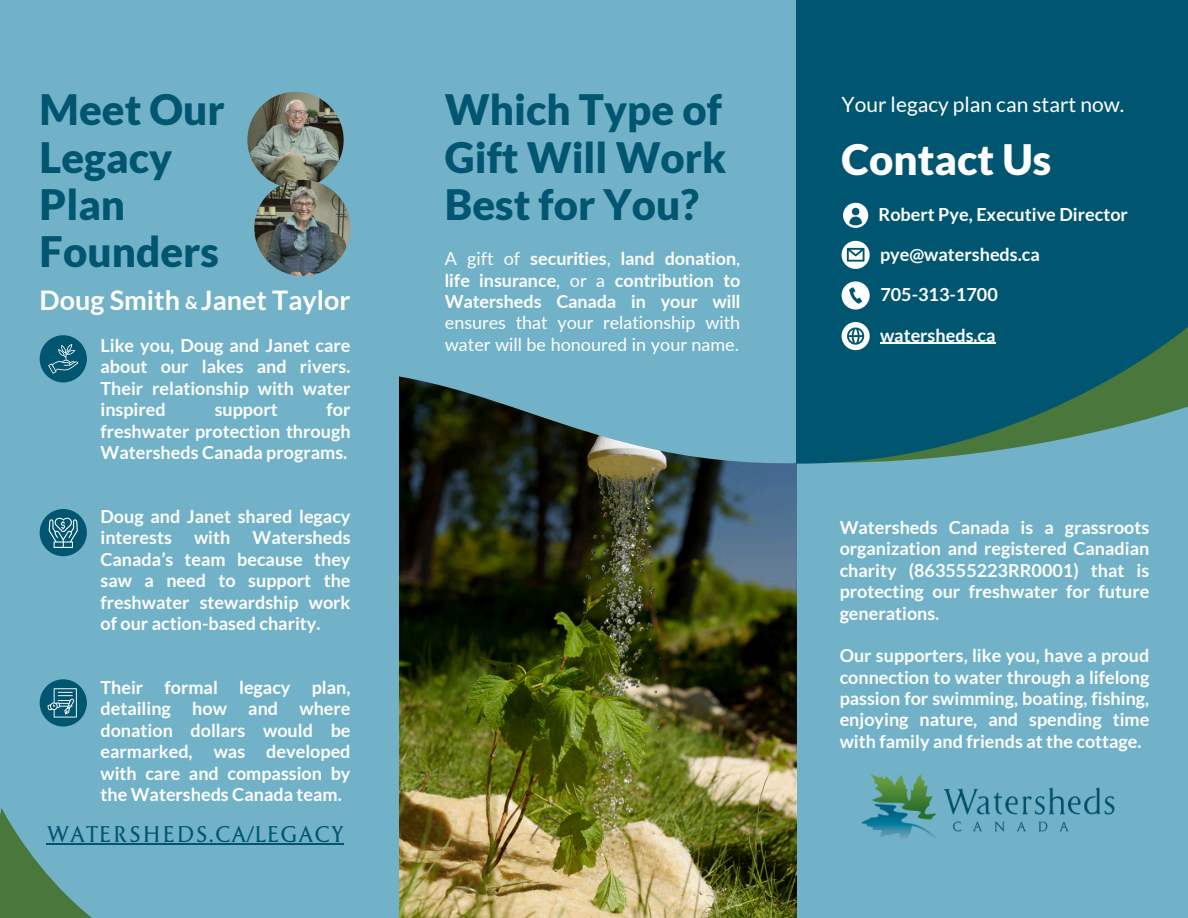
<style>
.page{position:relative;width:1188px;height:918px;background:#71b2c9}
.page>*{position:absolute;margin:0;border:0;box-sizing:border-box;transform-origin:0 0}
.t1{font:900 42px/47.2px "Lato";color:#005670;text-align:justify}
.t2{font:900 42px "Lato";color:#fff}
.t3{font:700 27px "Lato";color:#fff}
.t4{font:21px "Lato";color:#fff}
.t5{font:700 21px "Cyan";letter-spacing:.015em;color:#005670}
.t6{font:700 18px/21.3px "Lato";color:#fff;text-align:justify}
.s1{font-weight:400}
</style>
<div class="page">
<img style="left:399px;top:468px;width:398px;height:450px">
<div style="left:796px;top:0;width:392px;height:373px;background:#005670"></div>
<svg style="left:796px;top:292px;width:392px;height:176px;fill:#005670"></svg>
<svg style="left:399px;top:376px;width:397px;height:92px"></svg>
<svg style="left:0;top:808px;width:283px;height:110px"></svg>
<img style="left:861px;top:774px;width:254px;height:69px">
<svg style="left:842px;top:281px;width:28px;height:29px"></svg>
<svg style="left:842px;top:241px;width:28px;height:28px"></svg>
<svg style="left:842px;top:322px;width:28px;height:28px"></svg>
<hr style="left:880px;top:343px;width:116px;height:1px;background:#fff">
<svg style="left:843px;top:203px;width:25px;height:25px"></svg>
<hr style="left:46px;top:844px;width:298px;height:1px;background:#005670">
<img style="left:247px;top:92px;width:97px;height:96px;border-radius:50%">
<div style="left:40px;top:679px;width:47px;height:48px;background:#005670;border-radius:50%"></div>
<svg style="left:47px;top:688px;width:30px;height:30px"></svg>
<div style="left:40px;top:335px;width:47px;height:47px;background:#005670;border-radius:50%"></div>
<svg style="left:48px;top:344px;width:30px;height:30px"></svg>
<div style="left:40px;top:509px;width:47px;height:47px;background:#005670;border-radius:50%"></div>
<svg style="left:49px;top:517px;width:28px;height:31px"></svg>
<img style="left:254px;top:180px;width:96px;height:96px;border-radius:50%">
<h1 class="t1" style="left:40px;top:86px;width:187px;text-align:left">Meet Our<br>Legacy<br>Plan<br>Founders</h1>
<p class="t3" style="left:40px;top:283px;width:142px">Doug Smith</p>
<h5 class="t6" style="left:185px;top:291px;width:14px">&amp;</h5>
<p class="t3" style="left:201px;top:283px;width:151px">Janet Taylor</p>
<p class="t6" style="left:101px;top:334px;width:252px">Like you, Doug and Janet care about our lakes and rivers.<br>Their relationship with water inspired</p>
<p class="t6" style="left:101px;top:399px;width:252px;text-indent:226px">for freshwater protection through Watersheds Canada programs.</p>
<p class="t6" style="left:215px;top:399px;width:65px">support</p>
<h5 class="t6" style="left:101px;top:505px;width:252px">Doug and Janet shared legacy interests with Watersheds Canada’s team because they saw a need to support the freshwater stewardship work of our action-based charity.</h5>
<p class="t6" style="left:101px;top:676px;width:252px">Their formal legacy plan, detailing how and where donation dollars would be earmarked, was developed with care and compassion by the Watersheds Canada team.</p>
<h5 class="t5" style="left:46px;top:825px;width:299px">WATERSHEDS.CA/LEGACY</h5>
<h5 class="t1" style="left:445px;top:86px;width:283px">Which Type of Gift Will Work Best for You?</h5>
<p class="t6" style="left:445px;top:248px;width:297px"><span class="s1">A gift of</span> securities<span class="s1">,</span> land donation<span class="s1">, </span>life insurance<span class="s1">, or a</span> contribution to Watersheds Canada in your will <span class="s1">ensures that your relationship with water will be honoured in your name.</span></p>
<h5 class="t4" style="left:842px;top:91px;width:284px">Your legacy plan can start now.</h5>
<p class="t2" style="left:842px;top:134px;width:211px">Contact Us</p>
<p class="t6" style="left:879px;top:204px;width:251px">Robert Pye, Executive Director</p>
<p class="t6" style="left:880px;top:243px;width:161px">pye@watersheds.ca</p>
<p class="t6" style="left:880px;top:283px;width:119px">705-313-1700</p>
<p class="t6" style="left:880px;top:324px;width:117px">watersheds.ca</p>
<p class="t6" style="left:840px;top:516px;width:311px">Watersheds Canada is a grassroots organization and registered Canadian charity (863555223RR0001) that is protecting our freshwater for future generations.</p>
<p class="t6" style="left:840px;top:645px;width:311px">Our supporters, like you, have a proud connection to water through a lifelong passion for swimming, boating, fishing, enjoying nature, and spending time with family and friends at the cottage.</p>
</div>
